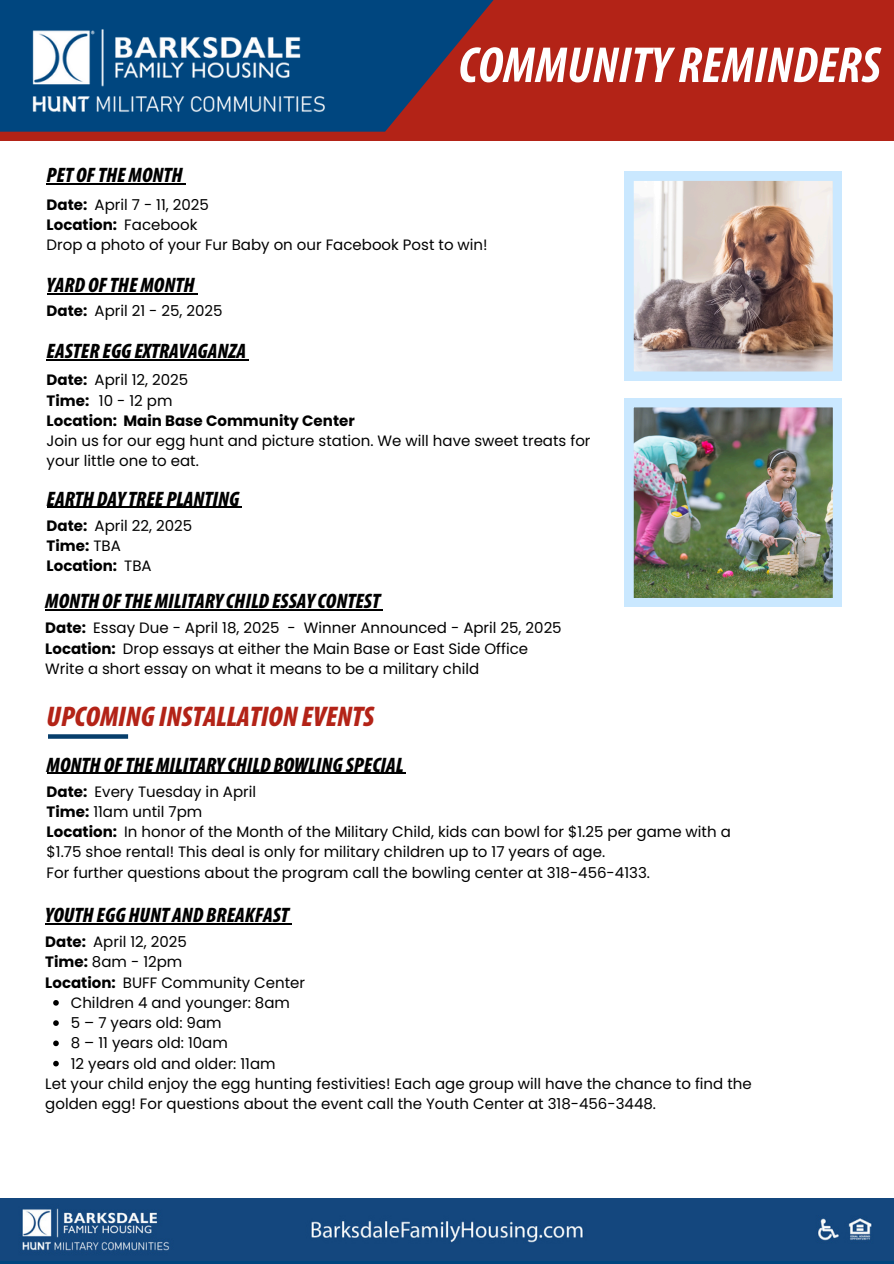
<style>
.page{position:relative;width:894px;height:1264px;background:#fff}
.page>*{position:absolute;margin:0;border:0;box-sizing:border-box;transform-origin:0 0}
.t1{font:italic 700 condensed 51px "Myriad Pro";letter-spacing:.005em;color:#fff}
.t2{font:italic 900 condensed 28.5px "Myriad Pro";color:#b32317}
.t3{font:italic 900 condensed 21px "Myriad Pro";color:#000}
.t4{font:15px/20.2px "Poppins";color:#000}
.t5{font:700 15px/20.2px "Poppins";color:#000}
.s1{font-weight:700}
.s2{font-weight:400}
</style>
<div class="page">
<div style="left:0;top:1198px;width:893px;height:65px;background:linear-gradient(to right,#14477e,#14477e)"></div>
<div style="left:0;top:0;width:893px;height:141px;background:#b32317"></div>
<svg style="left:0;top:0;width:494px;height:132px;fill:#00467f"></svg>
<img style="left:18px;top:1204px;width:856px;height:51px">
<svg style="left:48px;top:734px;width:80px;height:4px"></svg>
<hr style="left:47px;top:183px;width:136px;height:2px;background:#000">
<hr style="left:47px;top:293px;width:147px;height:1px;background:#000">
<hr style="left:47px;top:507px;width:192px;height:1px;background:#000">
<hr style="left:45px;top:609px;width:335px;height:1px;background:#000">
<hr style="left:47px;top:772px;width:356px;height:1px;background:#000">
<hr style="left:45px;top:923px;width:244px;height:1px;background:#000">
<svg style="left:53px;top:1000px;width:6px;height:5px"></svg>
<svg style="left:53px;top:1020px;width:6px;height:5px"></svg>
<svg style="left:53px;top:1040px;width:6px;height:6px"></svg>
<svg style="left:53px;top:1060px;width:6px;height:6px"></svg>
<img style="left:0;top:14px;width:358px;height:112px">
<hr style="left:47px;top:359px;width:199px;height:1px;background:#000">
<img style="left:624px;top:172px;width:217px;height:208px">
<img style="left:624px;top:398px;width:217px;height:208px">
<p class="t1" style="left:458px;top:44px;width:423px">COMMUNITY REMINDERS</p>
<h1 class="t3" style="left:47px;top:167px;width:137px">PET OF THEMONTH</h1>
<h3 class="t5" style="left:47px;top:194px;width:42px">Date:</h3>
<p class="t4" style="left:47px;top:194px;width:164px;text-indent:48px">April 7 - 11, 2025<br><span class="s1">Location:</span></p>
<p class="t4" style="left:47px;top:215px;width:442px;text-indent:78px">Facebook<br>Drop a photo of your Fur Baby on our Facebook Post to win!</p>
<p class="t3" style="left:47px;top:276px;width:149px">YARD OF THEMONTH</p>
<p class="t5" style="left:47px;top:301px;width:42px">Date:</p>
<h3 class="t4" style="left:94px;top:301px;width:129px">April 21 - 25, 2025</h3>
<p class="t3" style="left:47px;top:342px;width:201px">EASTER EGG EXTRAVAGANZA</p>
<p class="t5" style="left:47px;top:370px;width:42px">Date:</p>
<p class="t4" style="left:94px;top:370px;width:95px">April 12, 2025</p>
<p class="t5" style="left:47px;top:390px;width:44px">Time:</p>
<p class="t5" style="left:47px;top:390px;width:309px;text-indent:52px"><span class="s2">10 - 12 pm<br></span>Location: Main Base Community Center</p>
<p class="t4" style="left:47px;top:431px;width:545px">Join us for our egg hunt and picture station. We will have sweet treats for your little one to eat.</p>
<p class="t3" style="left:47px;top:490px;width:194px">EARTH DAYTREE PLANTING</p>
<h3 class="t5" style="left:47px;top:515px;width:42px">Date:</h3>
<p class="t4" style="left:47px;top:515px;width:147px;text-indent:48px">April 22, 2025<br><span class="s1">Time:</span> TBA</p>
<p class="t5" style="left:47px;top:556px;width:72px">Location:</p>
<p class="t4" style="left:124px;top:556px;width:29px">TBA</p>
<p class="t3" style="left:45px;top:592px;width:336px">MONTH OF THEMILITARYCHILD ESSAYCONTEST</p>
<p class="t4" style="left:45px;top:618px;width:252px"><span class="s1">Date:</span> Essay Due - April 18, 2025 -</p>
<h3 class="t4" style="left:45px;top:618px;width:517px;text-indent:258px">Winner Announced - April 25, 2025<br><span class="s1">Location:</span> Drop essays at either the Main Base or East Side Office<br>Write a short essay on what it means to be a military child</h3>
<p class="t2" style="left:47px;top:704px;width:329px">UPCOMING INSTALLATION EVENTS</p>
<p class="t3" style="left:47px;top:755px;width:358px">MONTH OF THEMILITARYCHILD BOWLING SPECIAL</p>
<p class="t4" style="left:47px;top:781px;width:211px"><span class="s1">Date:</span> Every Tuesday in April</p>
<p class="t4" style="left:47px;top:801px;width:157px"><span class="s1">Time:</span> 11am until 7pm</p>
<h3 class="t4" style="left:47px;top:821px;width:685px"><span class="s1">Location:</span> In honor of the Month of the Military Child, kids can bowl for $1.25 per game with a $1.75 shoe rental! This deal is only for military children up to 17 years of age.</h3>
<p class="t4" style="left:47px;top:862px;width:604px">For further questions about the program call the bowling center at 318-456-4133.</p>
<p class="t3" style="left:45px;top:906px;width:245px">YOUTH EGG HUNT AND BREAKFAST</p>
<p class="t5" style="left:45px;top:931px;width:42px">Date:</p>
<h2 class="t4" style="left:45px;top:931px;width:143px;text-indent:48px">April 12, 2025<br><span class="s1">Time:</span> 8am - 12pm</h2>
<p class="t5" style="left:45px;top:972px;width:72px">Location:</p>
<h3 class="t4" style="left:71px;top:972px;width:236px;text-indent:52px">BUFF Community Center<br>Children 4 and younger: 8am</h3>
<p class="t4" style="left:71px;top:1012px;width:152px">5 – 7 years old: 9am</p>
<p class="t4" style="left:71px;top:1033px;width:158px">8 – 11 years old: 10am</p>
<p class="t4" style="left:71px;top:1053px;width:206px">12 years old and older: 11am</p>
<h3 class="t4" style="left:45px;top:1073px;width:707px">Let your child enjoy the egg hunting festivities! Each age group will have the chance to find the golden egg! For questions about the event call the Youth Center at 318-456-3448.</h3>
</div>
